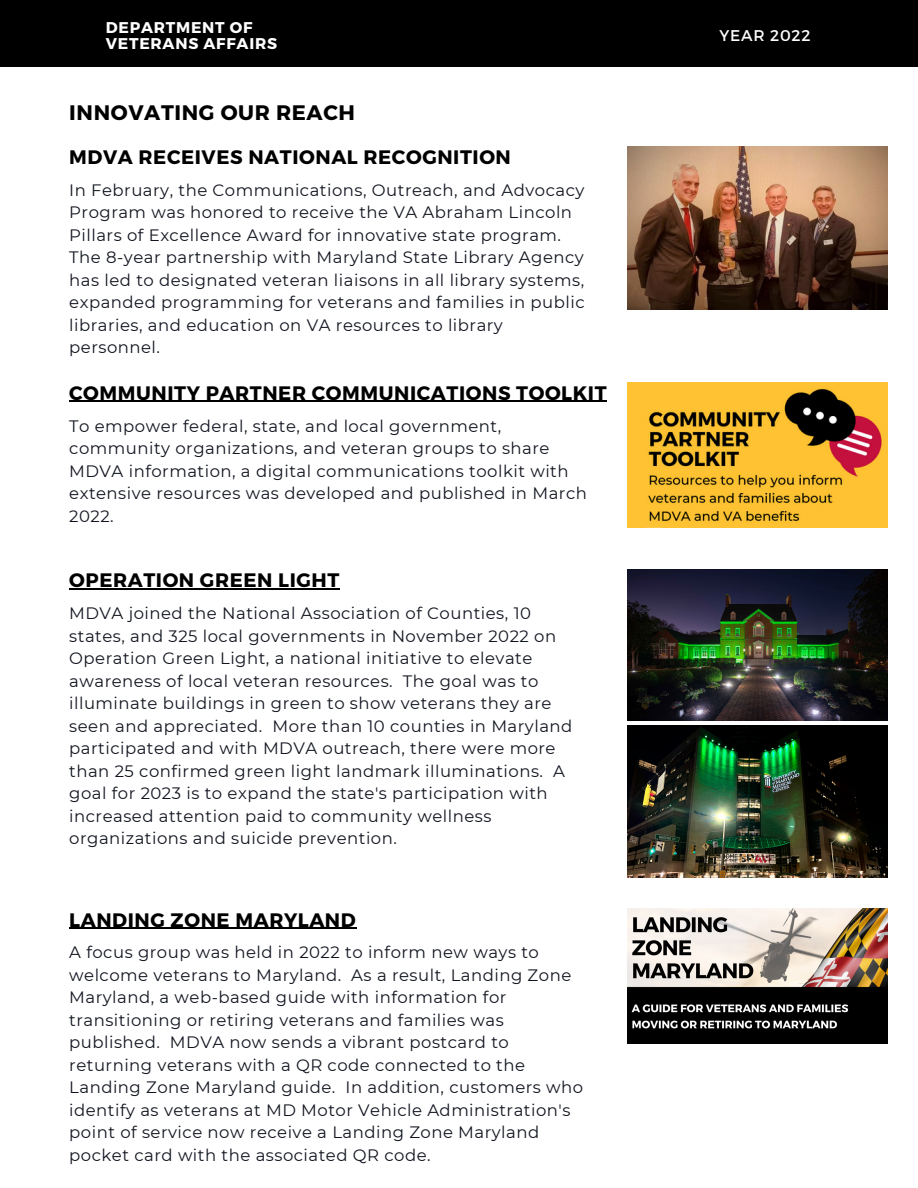
<style>
.page{position:relative;width:918px;height:1188px;background:#fff}
.page>*{position:absolute;margin:0;border:0;box-sizing:border-box;transform-origin:0 0}
.t1{font:700 21px "Montserrat";letter-spacing:.03em;color:#000}
.t2{font:700 19.5px "Montserrat";letter-spacing:.03em;color:#000}
.t3{font:16.5px/22.5px "Montserrat";letter-spacing:.03em;color:#11151f}
.t4{font:700 15.6px/15.9px "Montserrat";letter-spacing:.05em;color:#fff}
.t5{font:15.6px "Montserrat";letter-spacing:.05em;color:#fff}
</style>
<div class="page">
<div style="left:0;top:0;width:918px;height:67px;background:#000"></div>
<img style="left:628px;top:382px;width:260px;height:145px">
<img style="left:628px;top:570px;width:260px;height:150px">
<img style="left:628px;top:726px;width:260px;height:152px">
<img style="left:628px;top:147px;width:260px;height:163px">
<hr style="left:69px;top:588px;width:271px;height:2px;background:#000">
<hr style="left:69px;top:401px;width:538px;height:1px;background:#000">
<img style="left:628px;top:909px;width:260px;height:135px">
<hr style="left:69px;top:928px;width:287px;height:1px;background:#000">
<p class="t4" style="left:106px;top:19px;width:173px">DEPARTMENT OF<br>VETERANS AFFAIRS</p>
<p class="t5" style="left:719px;top:25px;width:93px">YEAR 2022</p>
<p class="t1" style="left:69px;top:99px;width:287px">INNOVATING OUR REACH</p>
<p class="t2" style="left:69px;top:145px;width:443px">MDVA RECEIVES NATIONAL RECOGNITION</p>
<p class="t3" style="left:69px;top:179px;width:517px">In February, the Communications, Outreach, and Advocacy Program was honored to receive the VA Abraham Lincoln Pillars of Excellence Award for innovative state program.<br>The 8-year partnership with Maryland State Library Agency has led to designated veteran liaisons in all library systems, expanded programming for veterans and families in public libraries, and education on VA resources to library personnel.</p>
<p class="t2" style="left:69px;top:380px;width:539px">COMMUNITY PARTNER COMMUNICATIONS TOOLKIT</p>
<p class="t3" style="left:69px;top:414px;width:519px">To empower federal, state, and local government, community organizations, and veteran groups to share MDVA information, a digital communications toolkit with extensive resources was developed and published in March 2022.</p>
<p class="t2" style="left:69px;top:568px;width:272px">OPERATION GREEN LIGHT</p>
<p class="t3" style="left:69px;top:602px;width:505px">MDVA joined the National Association of Counties, 10 states, and 325 local governments in November 2022 on Operation Green Light, a national initiative to elevate awareness of local veteran resources. The goal was to illuminate buildings in green to show veterans they are seen and appreciated. More than 10 counties in Maryland participated and with MDVA outreach, there were more than 25 confirmed green light landmark illuminations. A goal for 2023 is to expand the state's participation with increased attention paid to community wellness organizations and suicide prevention.</p>
<p class="t2" style="left:69px;top:907px;width:288px">LANDING ZONE MARYLAND</p>
<p class="t3" style="left:69px;top:941px;width:516px">A focus group was held in 2022 to inform new ways to welcome veterans to Maryland. As a result, Landing Zone Maryland, a web-based guide with information for transitioning or retiring veterans and families was published. MDVA now sends a vibrant postcard to returning veterans with a QR code connected to the Landing Zone Maryland guide. In addition, customers who identify as veterans at MD Motor Vehicle Administration's point of service now receive a Landing Zone Maryland pocket card with the associated QR code.</p>
</div>
